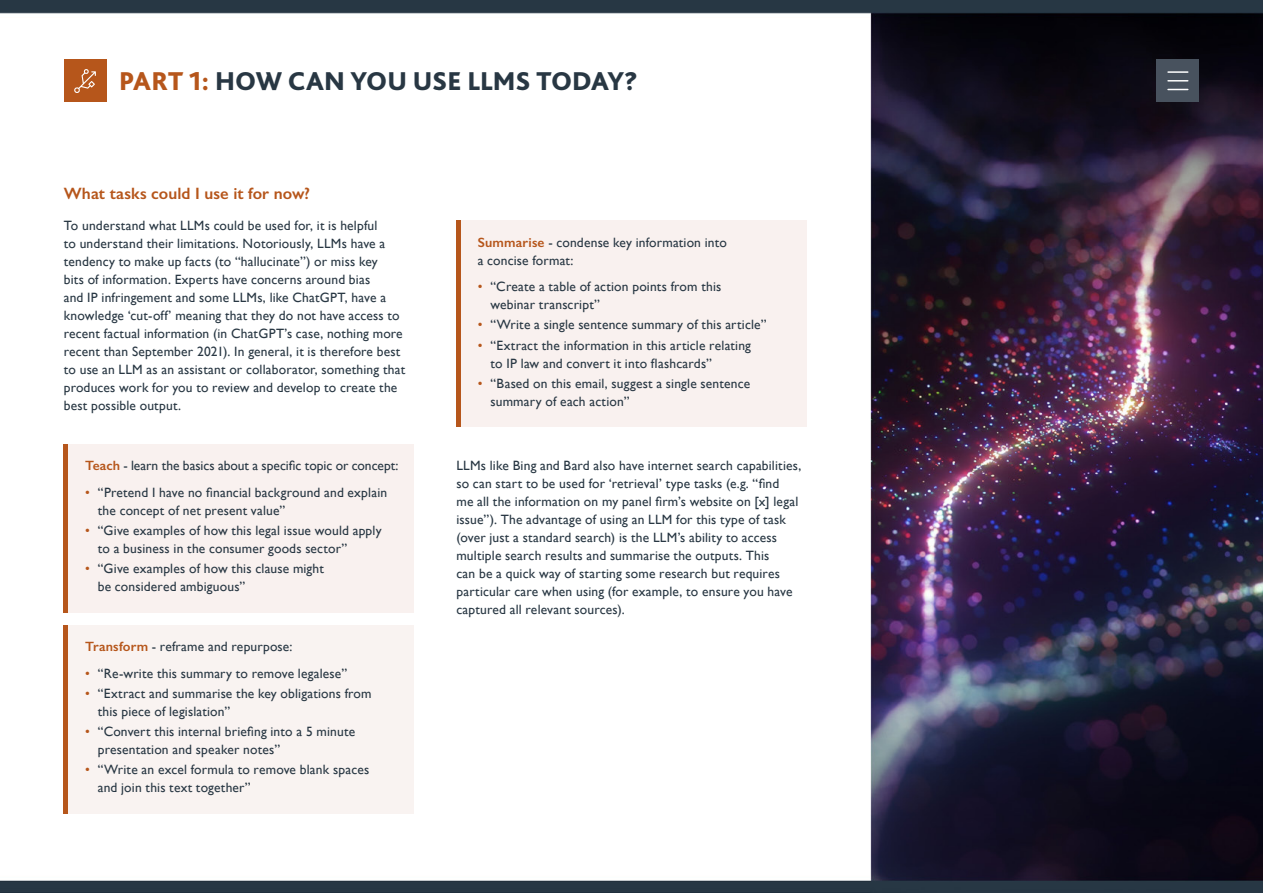
<style>
.page{position:relative;width:1263px;height:893px;background:#fff}
.page>*{position:absolute;margin:0;border:0;box-sizing:border-box;transform-origin:0 0}
.t1{font:800 27px "Bliss Pro";color:#283743}
.t2{font:600 16.5px "Gill Sans";letter-spacing:.005em;color:#b6561b}
.t3{font:13.5px/18px "Gill Sans";letter-spacing:.015em;color:#283743}
.s1{color:#b6561b}
.s2{font-weight:600;color:#b6561b}
</style>
<div class="page">
<img style="left:0;top:0;width:1263px;height:893px">
<div style="left:1157px;top:60px;width:42px;height:42px;background:#48525e"></div>
<hr style="left:1168px;top:71px;width:20px;height:2px;background:#fff">
<hr style="left:1168px;top:80px;width:20px;height:2px;background:#fff">
<svg style="left:1168px;top:89px;width:20px;height:1px"></svg>
<div style="left:456px;top:221px;width:350px;height:206px;background:#f9f1ef"></div>
<div style="left:64px;top:444px;width:350px;height:168px;background:#f9f1ef"></div>
<div style="left:64px;top:625px;width:350px;height:188px;background:#f9f3f1"></div>
<div style="left:64px;top:60px;width:42px;height:42px;background:#b6561b"></div>
<svg style="left:74px;top:69px;width:22px;height:24px"></svg>
<hr style="left:64px;top:444px;width:4px;height:168px;background:#b6561b">
<div style="left:456px;top:221px;width:5px;height:206px;background:#b6561b"></div>
<hr style="left:64px;top:625px;width:4px;height:188px;background:#b6561b">
<h1 class="t1" style="left:119px;top:64px;width:520px"><span class="s1">PART 1:</span> HOW CAN YOU USE LLMS TODAY?</h1>
<p class="t2" style="left:64px;top:184px;width:248px">What tasks could I use it for now?</p>
<p class="t3" style="left:64px;top:216px;width:343px">To understand what LLMs could be used for, it is helpful<br>to understand their limitations. Notoriously, LLMs have a tendency to make up facts (to “hallucinate”) or miss key<br>bits of information. Experts have concerns around bias<br>and IP infringement and some LLMs, like ChatGPT, have a knowledge ‘cut-off’ meaning that they do not have access to recent factual information (in ChatGPT’s case, nothing more recent than September 2021). In general, it is therefore best to use an LLM as an assistant or collaborator, something that produces work for you to review and develop to create the best possible output.</p>
<p class="t3" style="left:85px;top:456px;width:315px"><span class="s2">Teach</span> - learn the basics about a specific topic or concept:</p>
<p class="t3" style="left:98px;top:483px;width:291px;text-indent:-13px"><span class="s1">•</span> “Pretend I have no financial background and explain the concept of net present value”</p>
<p class="t3" style="left:98px;top:521px;width:285px;text-indent:-13px"><span class="s1">•</span> “Give examples of how this legal issue would apply to a business in the consumer goods sector”</p>
<p class="t3" style="left:98px;top:559px;width:228px;text-indent:-13px"><span class="s1">•</span> “Give examples of how this clause might be considered ambiguous”</p>
<p class="t3" style="left:85px;top:637px;width:209px"><span class="s2">Transform</span> - reframe and repurpose:</p>
<p class="t3" style="left:85px;top:664px;width:264px"><span class="s1">•</span> “Re-write this summary to remove legalese”</p>
<p class="t3" style="left:98px;top:684px;width:275px;text-indent:-13px"><span class="s1">•</span> “Extract and summarise the key obligations from this piece of legislation”</p>
<p class="t3" style="left:98px;top:722px;width:259px;text-indent:-13px"><span class="s1">•</span> “Convert this internal briefing into a 5 minute presentation and speaker notes”</p>
<p class="t3" style="left:98px;top:760px;width:273px;text-indent:-13px"><span class="s1">•</span> “Write an excel formula to remove blank spaces and join this text together”</p>
<p class="t3" style="left:478px;top:233px;width:251px"><span class="s2">Summarise</span> - condense key information into a concise format:</p>
<p class="t3" style="left:490px;top:278px;width:232px;text-indent:-13px"><span class="s1">•</span> “Create a table of action points from this webinar transcript”</p>
<p class="t3" style="left:478px;top:316px;width:290px"><span class="s1">•</span> “Write a single sentence summary of this article”</p>
<p class="t3" style="left:490px;top:336px;width:262px;text-indent:-13px"><span class="s1">•</span> “Extract the information in this article relating to IP law and convert it into flashcards”</p>
<p class="t3" style="left:490px;top:374px;width:261px;text-indent:-13px"><span class="s1">•</span> “Based on this email, suggest a single sentence summary of each action”</p>
<p class="t3" style="left:456px;top:457px;width:346px">LLMs like Bing and Bard also have internet search capabilities, so can start to be used for ‘retrieval’ type tasks (e.g. “find<br>me all the information on my panel firm’s website on [x] legal issue”). The advantage of using an LLM for this type of task (over just a standard search) is the LLM’s ability to access multiple search results and summarise the outputs. This<br>can be a quick way of starting some research but requires particular care when using (for example, to ensure you have captured all relevant sources).</p>
</div>
